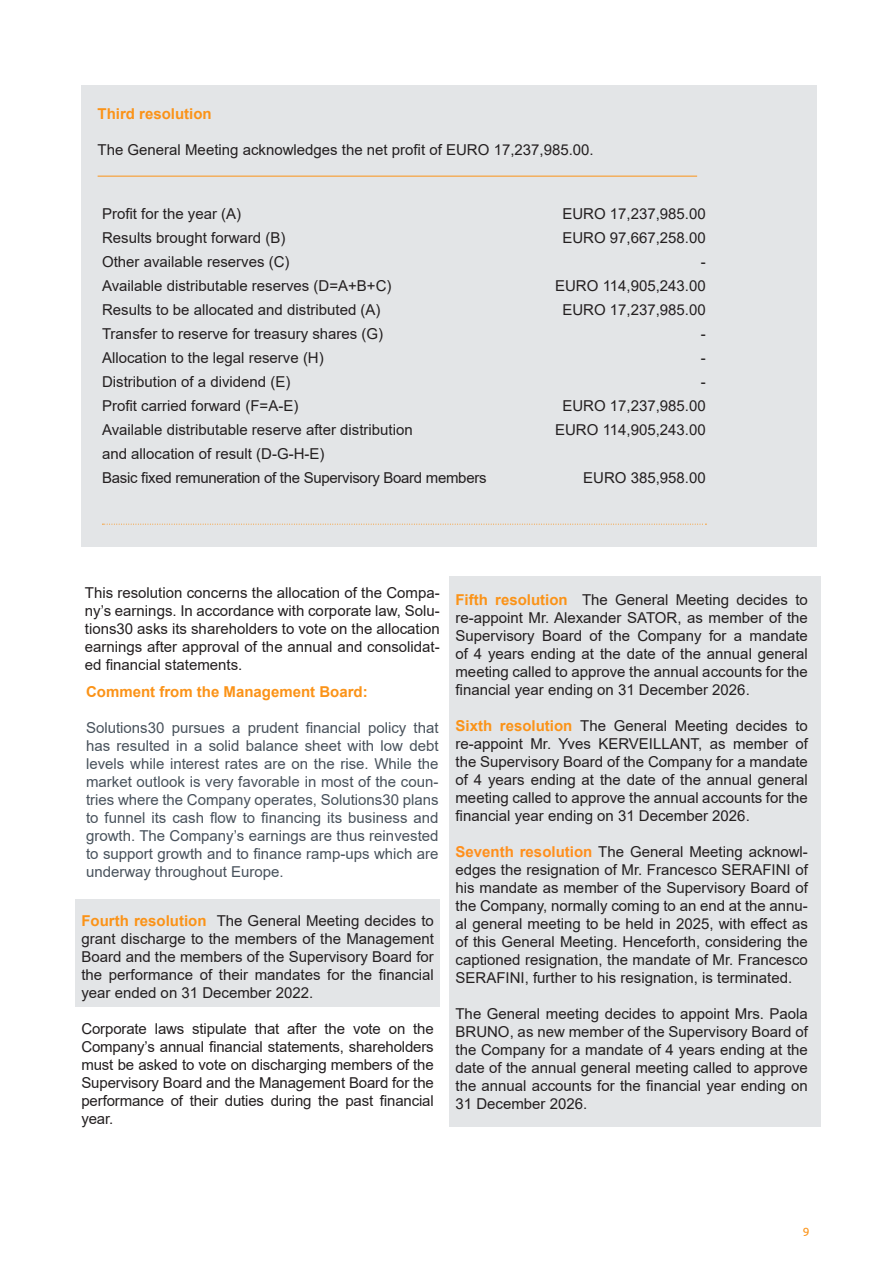
<style>
.page{position:relative;width:893px;height:1263px;background:#fff}
.page>*{position:absolute;margin:0;border:0;box-sizing:border-box;transform-origin:0 0}
.t1{font:15px/18px "Arial";color:#231f20;text-align:justify}
.t2{font:15px/18px "Arial";color:#48525c;text-align:justify}
.t3{font:15px "Arial";letter-spacing:-.02em;color:#231f20}
.t4{font:700 15px "Arial";color:#fb9318}
.t5{font:12px "Ubuntu";color:#fb9318}
.s1{font-weight:700;color:#fb9318}
.s2{font-weight:700;color:#ff8f1c}
</style>
<div class="page">
<div style="left:449px;top:576px;width:372px;height:551px;background:#e3e5e7"></div>
<div style="left:76px;top:900px;width:364px;height:107px;background:#e3e5e7"></div>
<div style="left:81px;top:85px;width:736px;height:461px;background:#e3e5e7"></div>
<svg style="left:102px;top:524px;width:604px;height:1px"></svg>
<hr style="left:98px;top:176px;width:599px;height:1px;background:#fb9318">
<p class="t4" style="left:98px;top:103px;width:116px">Third resolution</p>
<p class="t1" style="left:98px;top:141px;width:498px">The General Meeting acknowledges the net profit of EURO 17,237,985.00.</p>
<p class="t1" style="left:102px;top:204px;width:141px">Profit for the year (A)</p>
<p class="t1" style="left:102px;top:228px;width:185px">Results brought forward (B)</p>
<p class="t1" style="left:102px;top:252px;width:189px">Other available reserves (C)</p>
<p class="t1" style="left:102px;top:276px;width:291px">Available distributable reserves (D=A+B+C)</p>
<p class="t1" style="left:102px;top:300px;width:280px">Results to be allocated and distributed (A)</p>
<p class="t1" style="left:102px;top:324px;width:283px">Transfer to reserve for treasury shares (G)</p>
<p class="t1" style="left:102px;top:348px;width:223px">Allocation to the legal reserve (H)</p>
<p class="t1" style="left:102px;top:372px;width:190px">Distribution of a dividend (E)</p>
<p class="t1" style="left:102px;top:396px;width:198px">Profit carried forward (F=A-E)</p>
<p class="t1" style="left:102px;top:420px;width:312px">Available distributable reserve after distribution</p>
<p class="t1" style="left:102px;top:444px;width:224px">and allocation of result (D-G-H-E)</p>
<p class="t3" style="left:102px;top:467px;width:386px">Basic fixed remuneration of the Supervisory Board members</p>
<p class="t1" style="left:562px;top:204px;width:145px">EURO 17,237,985.00</p>
<p class="t1" style="left:562px;top:228px;width:145px">EURO 97,667,258.00</p>
<p class="t1" style="left:701px;top:252px;width:6px">-</p>
<p class="t1" style="left:555px;top:276px;width:152px">EURO 114,905,243.00</p>
<p class="t1" style="left:562px;top:300px;width:145px">EURO 17,237,985.00</p>
<p class="t1" style="left:701px;top:324px;width:6px">-</p>
<p class="t1" style="left:701px;top:348px;width:6px">-</p>
<p class="t1" style="left:701px;top:372px;width:6px">-</p>
<p class="t1" style="left:562px;top:396px;width:145px">EURO 17,237,985.00</p>
<p class="t1" style="left:555px;top:420px;width:152px">EURO 114,905,243.00</p>
<p class="t1" style="left:583px;top:468px;width:124px">EURO 385,958.00</p>
<p class="t1" style="left:85px;top:583px;width:356px">This resolution concerns the allocation of the Compa&shy;ny’s earnings. In accordance with corporate law, Solu&shy;tions30 asks its shareholders to vote on the allocation earnings after approval of the annual and consolidat&shy;ed financial statements.</p>
<p class="t4" style="left:86px;top:681px;width:283px">Comment from the Management Board:</p>
<p class="t2" style="left:86px;top:718px;width:354px">Solutions30 pursues a prudent financial policy that has resulted in a solid balance sheet with low debt levels while interest rates are on the rise. While the market outlook is very favorable in most of the coun&shy;tries where the Company operates, Solutions30 plans to funnel its cash flow to financing its business and growth. The Company’s earnings are thus reinvested to support growth and to finance ramp-ups which are underway throughout Europe.</p>
<p class="t1" style="left:81px;top:912px;width:354px"><span class="s1">Fourth resolution</span> The General Meeting decides to grant discharge to the members of the Management Board and the members of the Supervisory Board for the performance of their mandates for the financial year ended on 31 December 2022.</p>
<p class="t1" style="left:81px;top:1020px;width:354px">Corporate laws stipulate that after the vote on the Company’s annual financial statements, shareholders must be asked to vote on discharging members of the Supervisory Board and the Management Board for the performance of their duties during the past financial year.</p>
<p class="t1" style="left:455px;top:591px;width:354px"><span class="s1">Fifth resolution</span> The General Meeting decides to re-appoint Mr. Alexander SATOR, as member of the Supervisory Board of the Company for a mandate of 4 years ending at the date of the annual general meeting called to approve the annual accounts for the financial year ending on 31 December 2026.</p>
<p class="t1" style="left:455px;top:717px;width:354px"><span class="s1">Sixth resolution</span> The General Meeting decides to re-appoint Mr. Yves KERVEILLANT, as member of the Supervisory Board of the Company for a mandate of 4 years ending at the date of the annual general meeting called to approve the annual accounts for the financial year ending on 31 December 2026.</p>
<p class="t1" style="left:455px;top:843px;width:354px"><span class="s2">Seventh resolution</span> The General Meeting acknowl&shy;edges the resignation of Mr. Francesco SERAFINI of his mandate as member of the Supervisory Board of the Company, normally coming to an end at the annu&shy;al general meeting to be held in 2025, with effect as of this General Meeting. Henceforth, considering the captioned resignation, the mandate of Mr. Francesco SERAFINI, further to his resignation, is terminated.</p>
<p class="t1" style="left:455px;top:1005px;width:354px">The General meeting decides to appoint Mrs. Paola BRUNO, as new member of the Supervisory Board of the Company for a mandate of 4 years ending at the date of the annual general meeting called to approve the annual accounts for the financial year ending on 31 December 2026.</p>
<p class="t5" style="left:803px;top:1224px;width:8px">9</p>
</div>
